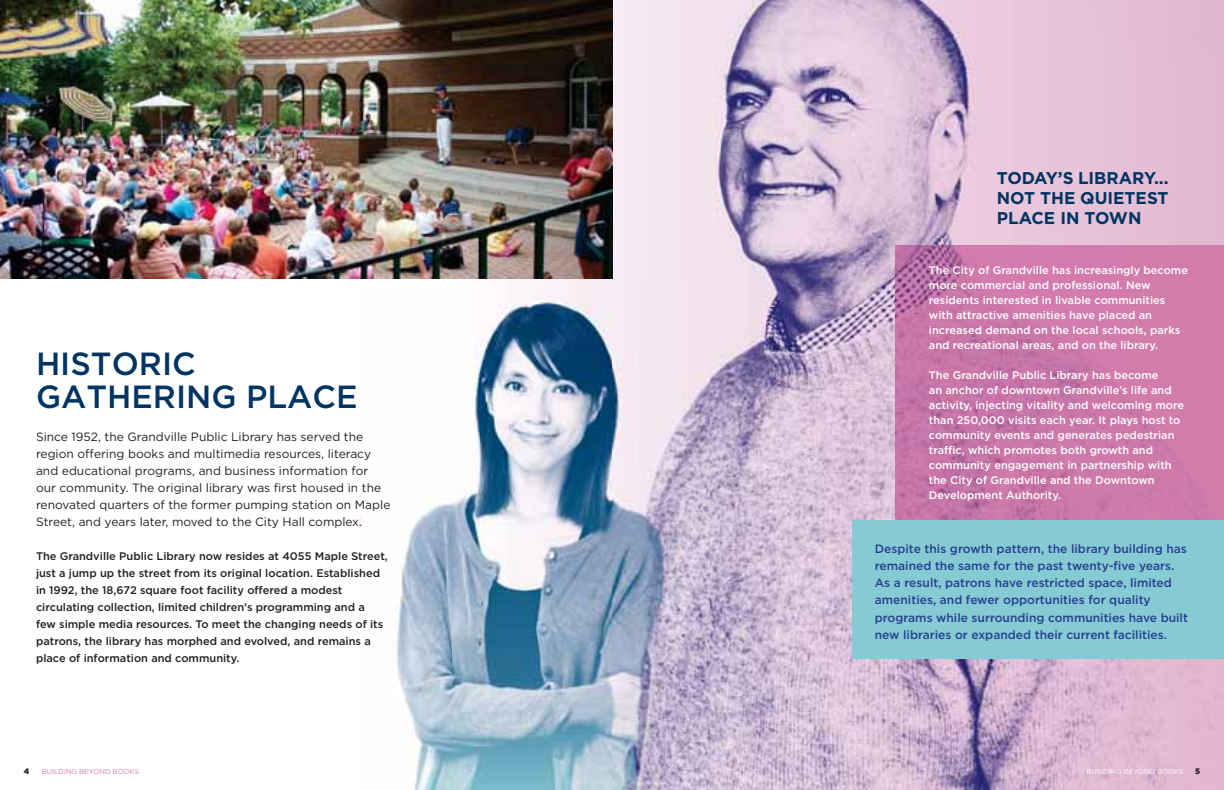
<style>
.page{position:relative;width:1224px;height:790px;background:#fff}
.page>*{position:absolute;margin:0;border:0;box-sizing:border-box;transform-origin:0 0}
.t1{font:500 32px/33px "Gotham";color:#003462}
.t2{font:700 17px/20px "Gotham";color:#003462;text-align:justify}
.t3{font:12px/17px "Gotham";color:#231f20}
.t4{font:500 12px/17px "Gotham";color:#25408e}
.t5{font:500 11px/15px "Gotham";color:#fff}
.t6{font:500 11px/17px "Gotham";color:#231f20}
.t7{font:900 8px "Gotham";color:#231f20}
.t8{font:7px "Gotham";color:#d17cab}
.t9{font:7px "Gotham";color:#fff}
</style>
<div class="page">
<img style="left:612px;top:0;width:476px;height:238px">
<img style="left:612px;top:238px;width:306px;height:69px">
<img style="left:918px;top:238px;width:170px;height:7px">
<img style="left:710px;top:307px;width:186px;height:242px">
<img style="left:710px;top:549px;width:514px;height:240px">
<img style="left:896px;top:245px;width:328px;height:275px">
<img style="left:0;top:0;width:612px;height:279px">
<div style="left:852px;top:520px;width:372px;height:138px;background:#86cad4"></div>
<img style="left:361px;top:282px;width:349px;height:507px">
<svg style="left:361px;top:431px;width:2px;height:11px"></svg>
<svg style="left:361px;top:448px;width:10px;height:11px"></svg>
<svg style="left:361px;top:465px;width:7px;height:11px"></svg>
<img style="left:361px;top:482px;width:20px;height:11px">
<img style="left:361px;top:499px;width:29px;height:11px">
<img style="left:361px;top:551px;width:27px;height:10px">
<img style="left:361px;top:568px;width:19px;height:10px">
<svg style="left:361px;top:602px;width:4px;height:10px"></svg>
<img style="left:361px;top:619px;width:22px;height:10px">
<svg style="left:361px;top:636px;width:10px;height:10px"></svg>
<h1 class="t1" style="left:36px;top:349px;width:323px">HISTORIC<br>GATHERING PLACE</h1>
<p class="t3" style="left:36px;top:428px;width:356px">Since 1952, the Grandville Public Library has served the region offering books and multimedia resources, literacy and educational programs, and business information for our community. The original library was first housed in the renovated quarters of the former pumping station on Maple Street, and years later, moved to the City Hall complex.</p>
<p class="t6" style="left:36px;top:548px;width:353px">The Grandville Public Library now resides at 4055 Maple Street, just a jump up the street from its original location. Established in 1992, the 18,672 square foot facility offered a modest circulating collection, limited children’s programming and a<br>few simple media resources. To meet the changing needs of its patrons, the library has morphed and evolved, and remains a place of information and community.</p>
<h2 class="t2" style="left:997px;top:169px;width:173px">TODAY’S LIBRARY...<br>NOT THE QUIETEST PLACE IN TOWN</h2>
<p class="t5" style="left:929px;top:263px;width:261px">The City of Grandville has increasingly become more commercial and professional. New residents interested in livable communities with attractive amenities have placed an increased demand on the local schools, parks and recreational areas, and on the library.</p>
<p class="t5" style="left:929px;top:368px;width:257px">The Grandville Public Library has become<br>an anchor of downtown Grandville’s life and activity, injecting vitality and welcoming more than 250,000 visits each year. It plays host to community events and generates pedestrian traffic, which promotes both growth and community engagement in partnership with the City of Grandville and the Downtown Development Authority.</p>
<p class="t4" style="left:875px;top:541px;width:315px">Despite this growth pattern, the library building has remained the same for the past twenty-five years.<br>As a result, patrons have restricted space, limited amenities, and fewer opportunities for quality programs while surrounding communities have built new libraries or expanded their current facilities.</p>
<p class="t7" style="left:24px;top:766px;width:7px">4</p>
<p class="t8" style="left:42px;top:768px;width:99px">BUILDING BEYOND BOOKS</p>
<p class="t9" style="left:1086px;top:768px;width:99px">BUILDING BEYOND BOOKS</p>
<p class="t7" style="left:1195px;top:766px;width:7px">5</p>
</div>
